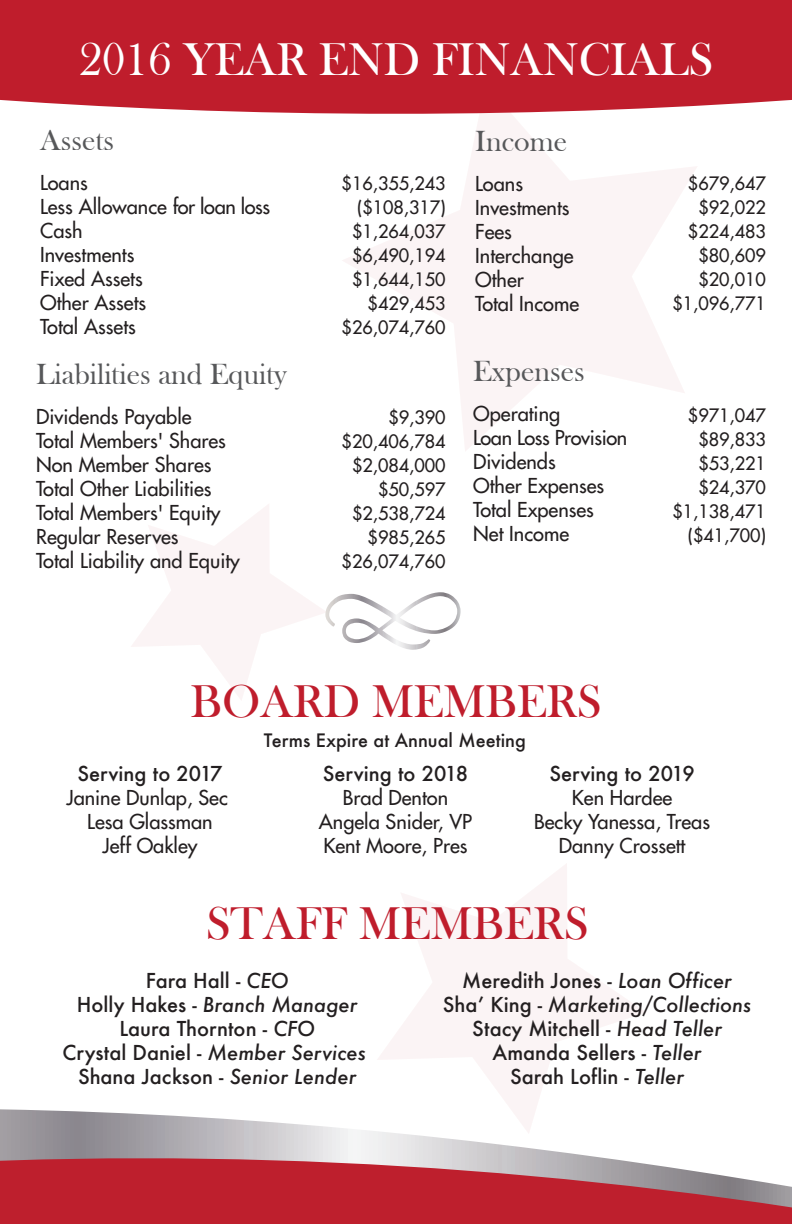
<style>
.page{position:relative;width:792px;height:1224px;background:#fff}
.page>*{position:absolute;margin:0;border:0;box-sizing:border-box;transform-origin:0 0}
.t1{font:47.2px "Bask Old Face";color:#bf1d2c}
.t2{font:47.2px "Bask Old Face";color:#fff}
.t3{font:30px "Bask Old Face";color:#57585a}
.t4{font:20px/24px "Futura";color:#231f20}
.t5{font:500 20px/24px "Futura";color:#231f20;text-align:center}
.t6{font:18px/24px "Futura";color:#231f20;text-align:right}
.t7{font:500 18px "Futura";color:#231f20}
.s1{font-style:italic}
</style>
<div class="page">
<svg style="left:0;top:1109px;width:485px;height:34px"></svg>
<svg style="left:0;top:1143px;width:792px;height:81px;background:#c25b65"></svg>
<svg style="left:343px;top:119px;width:353px;height:332px"></svg>
<svg style="left:132px;top:505px;width:193px;height:194px"></svg>
<svg style="left:377px;top:864px;width:268px;height:270px"></svg>
<svg style="left:325px;top:592px;width:136px;height:58px"></svg>
<svg style="left:0;top:0;width:792px;height:119px;background:#c42f3d"></svg>
<h1 class="t2" style="left:79px;top:33px;width:636px">2016 YEAR END FINANCIALS</h1>
<h2 class="t3" style="left:40px;top:124px;width:75px">Assets</h2>
<p class="t4" style="left:40px;top:171px;width:232px">Loans<br>Less Allowance for loan loss<br>Cash<br>Investments<br>Fixed Assets<br>Other Assets<br>Total Assets</p>
<h2 class="t3" style="left:36px;top:358px;width:252px">Liabilities and Equity</h2>
<p class="t4" style="left:36px;top:405px;width:205px">Dividends Payable<br>Total Members' Shares<br>Non Member Shares<br>Total Other Liabilities<br>Total Members' Equity<br>Regular Reserves<br>Total Liability and Equity</p>
<h2 class="t3" style="left:475px;top:125px;width:93px">Income</h2>
<p class="t4" style="left:475px;top:172px;width:105px">Loans<br>Investments<br>Fees<br>Interchange<br>Other<br>Total Income</p>
<p class="t6" style="left:342px;top:172px;width:106px">$16,355,243 ($108,317) $1,264,037 $6,490,194 $1,644,150 $429,453 $26,074,760</p>
<p class="t6" style="left:672px;top:172px;width:95px">$679,647 $92,022 $224,483 $80,609 $20,010 $1,096,771</p>
<h2 class="t3" style="left:473px;top:354px;width:113px">Expenses</h2>
<p class="t4" style="left:473px;top:401px;width:156px">Operating<br>Loan Loss Provision<br>Dividends<br>Other Expenses<br>Total Expenses<br>Net Income</p>
<p class="t6" style="left:342px;top:405px;width:106px">$9,390 $20,406,784 $2,084,000 $50,597 $2,538,724 $985,265 $26,074,760</p>
<p class="t6" style="left:672px;top:403px;width:95px">$971,047 $89,833 $53,221 $24,370 $1,138,471 ($41,700)</p>
<h1 class="t1" style="left:190px;top:676px;width:413px">BOARD MEMBERS</h1>
<p class="t5" style="left:78px;top:761px;width:146px">Serving to 2017</p>
<p class="t4" style="left:66px;top:786px;width:163px;text-align:center">Janine Dunlap, Sec<br>Lesa Glassman<br>Jeff Oakley</p>
<p class="t7" style="left:264px;top:727px;width:264px">Terms Expire at Annual Meeting</p>
<p class="t5" style="left:323px;top:761px;width:147px">Serving to 2018</p>
<p class="t4" style="left:319px;top:786px;width:155px;text-align:center">Brad Denton<br>Angela Snider, VP<br>Kent Moore, Pres</p>
<p class="t5" style="left:550px;top:761px;width:147px">Serving to 2019</p>
<p class="t4" style="left:534px;top:786px;width:177px;text-align:center">Ken Hardee<br>Becky Yanessa, Treas<br>Danny Crossett</p>
<h1 class="t1" style="left:206px;top:898px;width:384px">STAFF MEMBERS</h1>
<p class="t5" style="left:443px;top:968px;width:310px">Meredith Jones - <span class="s1">Loan Officer<br></span>Shaʼ King - <span class="s1">Marketing/Collections<br></span>Stacy Mitchell - <span class="s1">Head Teller<br></span>Amanda Sellers - <span class="s1">Teller<br></span>Sarah Loflin - <span class="s1">Teller</span></p>
<p class="t5" style="left:62px;top:968px;width:305px">Fara Hall - <span class="s1">CEO<br></span>Holly Hakes - <span class="s1">Branch Manager<br></span>Laura Thornton - <span class="s1">CFO<br></span>Crystal Daniel - <span class="s1">Member Services<br></span>Shana Jackson - <span class="s1">Senior Lender</span></p>
</div>
